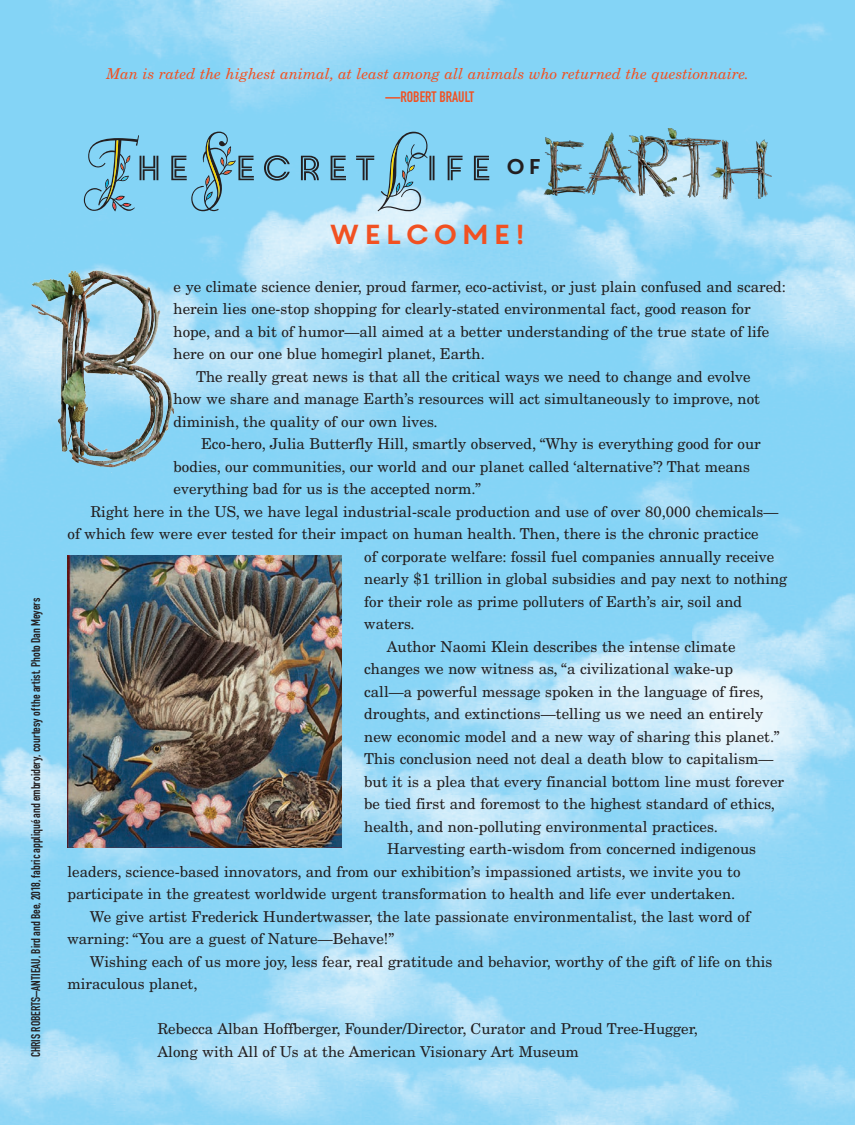
<style>
.page{position:relative;width:855px;height:1125px;background:#fff}
.page>*{position:absolute;margin:0;border:0;box-sizing:border-box;transform-origin:0 0}
.t1{font:27.5px "Core Circus";color:#f15122}
.t2{font:21.38px "Core Circus";color:#231f20}
.t3{font:15px/22.5px "New Century Schlbk LT";color:#231f20}
.t4{font:italic 15px "New Century Schlbk LT";color:#f15122}
.t5{font:700 15px "DIN Condensed";color:#f15122}
.ARTIST{font:700 12.5px "DIN Condensed";color:#231f20}
</style>
<div class="page">
<img style="left:0;top:0;width:693px;height:796px">
<img style="left:0;top:796px;width:695px;height:329px">
<img style="left:31px;top:271px;width:143px;height:201px">
<img style="left:68px;top:556px;width:274px;height:291px">
<svg style="left:264px;top:155px;width:26px;height:26px"></svg>
<svg style="left:301px;top:156px;width:18px;height:24px"></svg>
<svg style="left:331px;top:156px;width:15px;height:24px"></svg>
<hr style="left:433px;top:156px;width:2px;height:24px;background:#231f20">
<hr style="left:429px;top:156px;width:2px;height:24px;background:#231f20">
<svg style="left:448px;top:156px;width:15px;height:24px"></svg>
<svg style="left:474px;top:156px;width:15px;height:24px"></svg>
<svg style="left:171px;top:132px;width:83px;height:79px;background:#78b9d2"></svg>
<svg style="left:84px;top:135px;width:74px;height:77px;background:#77b7d0"></svg>
<svg style="left:356px;top:132px;width:72px;height:79px;background:#88c2d8"></svg>
<img style="left:710px;top:139px;width:61px;height:63px">
<img style="left:543px;top:137px;width:41px;height:59px">
<img style="left:584px;top:132px;width:51px;height:65px">
<img style="left:628px;top:136px;width:39px;height:63px">
<img style="left:667px;top:129px;width:53px;height:71px">
<p class="ARTIST" style="left:27px;top:1057px;width:462px;rotate:-90deg">CHRIS ROBERTS–ANTIEAU, Bird and Bee, 2018, fabric appliqué and embroidery, courtesy of the artist. Photo Dan Meyers</p>
<p class="t4" style="left:106px;top:65px;width:644px">Man is rated the highest animal, at least among all animals who returned the questionnaire.</p>
<p class="t5" style="left:386px;top:87px;width:90px">—ROBERT BRAULT</p>
<p class="t2" style="left:505px;top:152px;width:39px">OF</p>
<p class="t1" style="left:327px;top:216px;width:202px">WELCOME!</p>
<p class="t3" style="left:174px;top:275px;width:614px">e ye climate science denier, proud farmer, eco-activist, or just plain confused and scared: herein lies one-stop shopping for clearly-stated environmental fact, good reason for hope, and a bit of humor—all aimed at a better understanding of the true state of life here on our one blue homegirl planet, Earth.</p>
<p class="t3" style="left:174px;top:365px;width:588px;text-indent:22px">The really great news is that all the critical ways we need to change and evolve how we share and manage Earth’s resources will act simultaneously to improve, not diminish, the quality of our own lives.</p>
<p class="t3" style="left:174px;top:433px;width:589px;text-indent:28px">Eco-hero, Julia Butterfly Hill, smartly observed, “Why is everything good for our bodies, our communities, our world and our planet called ‘alternative’? That means everything bad for us is the accepted norm.”</p>
<p class="t3" style="left:90px;top:500px;width:690px">Right here in the US, we have legal industrial-scale production and use of over 80,000 chemicals—</p>
<p class="t3" style="left:68px;top:523px;width:693px">of which few were ever tested for their impact on human health. Then, there is the chronic practice</p>
<p class="t3" style="left:364px;top:545px;width:412px">of corporate welfare: fossil fuel companies annually receive</p>
<p class="t3" style="left:364px;top:568px;width:425px">nearly $1 trillion in global subsidies and pay next to nothing</p>
<p class="t3" style="left:364px;top:590px;width:379px">for their role as prime polluters of Earth’s air, soil and</p>
<p class="t3" style="left:364px;top:613px;width:52px">waters.</p>
<p class="t3" style="left:364px;top:635px;width:421px;text-indent:22px">Author Naomi Klein describes the intense climate changes we now witness as, “a civilizational wake-up call—a powerful message spoken in the language of fires, droughts, and extinctions—telling us we need an entirely new economic model and a new way of sharing this planet.” This conclusion need not deal a death blow to capitalism— but it is a plea that every financial bottom line must forever be tied first and foremost to the highest standard of ethics, health, and non-polluting environmental practices.</p>
<p class="t3" style="left:68px;top:838px;width:690px;text-indent:320px">Harvesting earth-wisdom from concerned indigenous leaders, science-based innovators, and from our exhibition’s impassioned artists, we invite you to participate in the greatest worldwide urgent transformation to health and life ever undertaken.</p>
<p class="t3" style="left:68px;top:905px;width:684px;text-indent:22px">We give artist Frederick Hundertwasser, the late passionate environmentalist, the last word of warning: “You are a guest of Nature—Behave!”</p>
<p class="t3" style="left:68px;top:950px;width:707px;text-indent:22px">Wishing each of us more joy, less fear, real gratitude and behavior, worthy of the gift of life on this miraculous planet,</p>
<p class="t3" style="left:158px;top:1018px;width:542px">Rebecca Alban Hoffberger, Founder/Director, Curator and Proud Tree-Hugger,</p>
<p class="t3" style="left:158px;top:1040px;width:423px">Along with All of Us at the American Visionary Art Museum</p>
</div>
